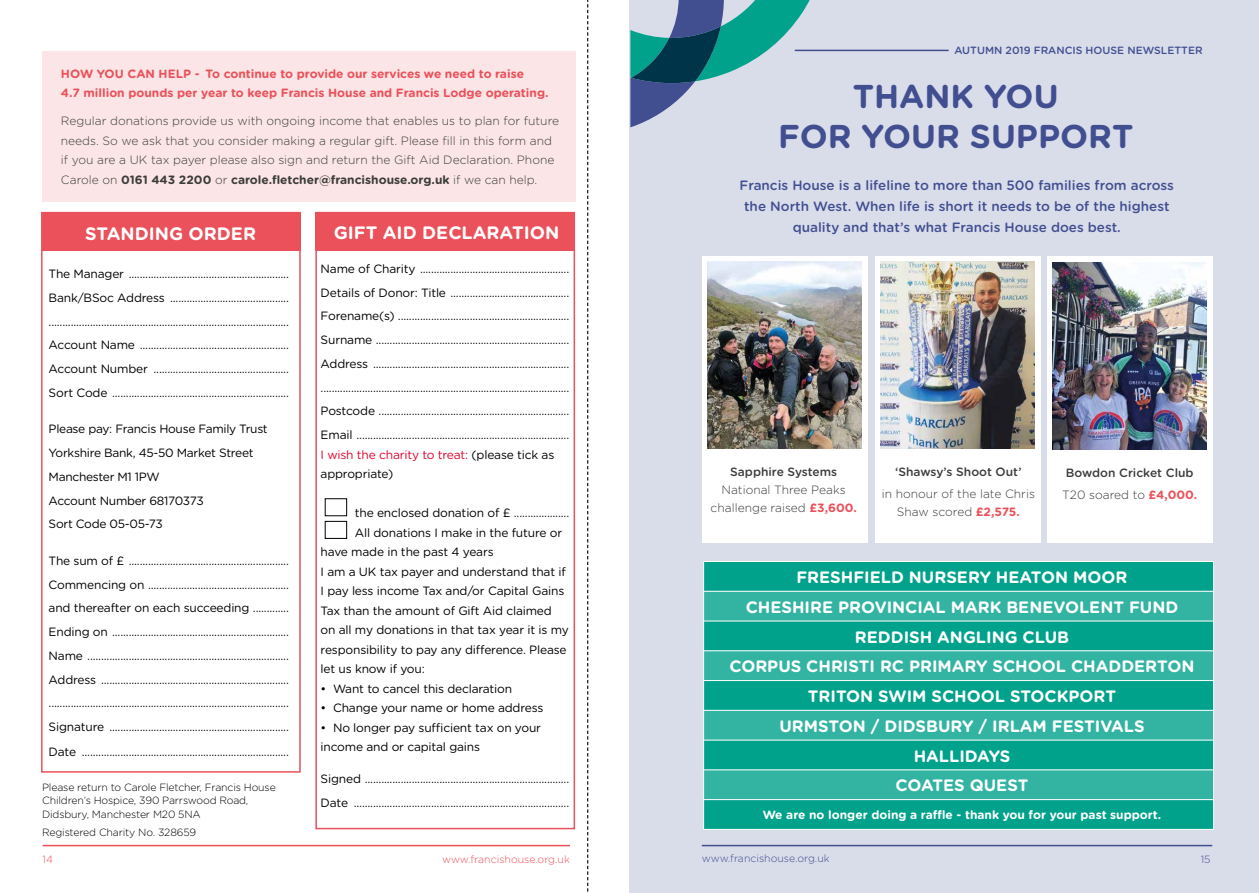
<style>
.page{position:relative;width:1259px;height:893px;background:#fff}
.page>*{position:absolute;margin:0;border:0;box-sizing:border-box;transform-origin:0 0}
.t1{font:700 33px/39.6px "Gotham Rounded";color:#414f91;text-align:center}
.t2{font:700 18px "Gotham Rounded";color:#fff}
.t3{font:700 16.5px/29.7px "Gotham Rounded";color:#fff;text-align:center}
.t4{font:500 13.5px/21px "Gotham Rounded";color:#414f91;text-align:center}
.t5{font:12px/23.7px "Gotham Rounded";letter-spacing:-.015em;color:#000}
.t6{font:300 12px/19.5px "Gotham Rounded";color:#3c3c3b;text-align:center}
.t7{font:700 12px/19.5px "Gotham Rounded";color:#ea515a}
.t8{font:500 12px/22.2px "Gotham Rounded";color:#3c3c3b}
.t9{font:700 12px "Gotham Rounded";color:#fff}
.t10{font:300 10.5px/13.5px "Gotham Rounded";letter-spacing:-.015em;color:#000}
.t11{font:500 10.5px "Gotham Rounded";color:#414f91}
.t12{font:300 10.5px "Gotham Rounded";color:#ea515a}
.t13{font:300 10.5px "Gotham Rounded";color:#414f91}
.s1{font-weight:700}
.s2{color:#dd052b}
.s3{font-weight:700;color:#ea515a}
.s4{font-weight:300}
</style>
<div class="page">
<div style="left:629px;top:0;width:630px;height:893px;background:#d9dce9"></div>
<div style="left:702px;top:256px;width:166px;height:286px;background:#fff"></div>
<div style="left:875px;top:256px;width:165px;height:286px;background:#fff"></div>
<div style="left:1047px;top:256px;width:165px;height:286px;background:#fff"></div>
<img style="left:708px;top:261px;width:154px;height:188px">
<img style="left:881px;top:261px;width:154px;height:188px">
<img style="left:1052px;top:262px;width:154px;height:188px">
<svg style="left:630px;top:0;width:186px;height:127px"></svg>
<div style="left:704px;top:562px;width:509px;height:267px;background:#00a28c"></div>
<svg style="left:704px;top:592px;width:509px;height:207px;background:#1fad9a"></svg>
<hr style="left:703px;top:561px;width:510px;height:1px;background:#fff">
<svg style="left:703px;top:562px;width:1px;height:29px"></svg>
<svg style="left:1213px;top:562px;width:1px;height:29px"></svg>
<hr style="left:703px;top:591px;width:510px;height:1px;background:#fff">
<hr style="left:703px;top:591px;width:1px;height:30px;background:#fff">
<hr style="left:1213px;top:591px;width:1px;height:30px;background:#fff">
<hr style="left:703px;top:621px;width:510px;height:1px;background:#fff">
<hr style="left:703px;top:621px;width:1px;height:30px;background:#fff">
<hr style="left:1213px;top:621px;width:1px;height:30px;background:#fff">
<hr style="left:703px;top:650px;width:510px;height:1px;background:#fff">
<hr style="left:703px;top:680px;width:510px;height:1px;background:#fff">
<svg style="left:703px;top:651px;width:1px;height:59px"></svg>
<svg style="left:1213px;top:651px;width:1px;height:59px"></svg>
<hr style="left:703px;top:710px;width:510px;height:1px;background:#fff">
<hr style="left:703px;top:710px;width:1px;height:30px;background:#fff">
<hr style="left:1213px;top:710px;width:1px;height:30px;background:#fff">
<hr style="left:703px;top:740px;width:510px;height:1px;background:#fff">
<hr style="left:703px;top:740px;width:1px;height:30px;background:#fff">
<hr style="left:1213px;top:740px;width:1px;height:30px;background:#fff">
<hr style="left:703px;top:770px;width:510px;height:1px;background:#fff">
<hr style="left:703px;top:799px;width:510px;height:1px;background:#fff">
<svg style="left:703px;top:770px;width:1px;height:59px"></svg>
<svg style="left:1213px;top:770px;width:1px;height:59px"></svg>
<hr style="left:703px;top:829px;width:510px;height:1px;background:#fff">
<div style="left:41px;top:212px;width:260px;height:561px;border:2px solid #ea515a"></div>
<div style="left:42px;top:52px;width:533px;height:150px;background:#fbe5e6"></div>
<div style="left:315px;top:213px;width:259px;height:38px;background:#ea515a"></div>
<div style="left:325px;top:498px;width:22px;height:18px;border:1px solid #000"></div>
<div style="left:325px;top:521px;width:22px;height:18px;border:1px solid #000"></div>
<div style="left:42px;top:213px;width:259px;height:38px;background:#ea515a"></div>
<svg style="left:587px;top:0;width:1px;height:892px"></svg>
<div style="left:315px;top:212px;width:260px;height:617px;border:2px solid #ea515a"></div>
<hr style="left:794px;top:50px;width:154px;height:1px;background:#414f91">
<hr style="left:702px;top:845px;width:510px;height:1px;background:#414f91">
<hr style="left:43px;top:845px;width:527px;height:1px;background:#ea515a">
<p class="t7" style="left:61px;top:63px;width:489px">HOW YOU CAN HELP - To continue to provide our services we need to raise<br>4.7 million pounds per year to keep Francis House and Francis Lodge operating.</p>
<p class="t6" style="left:61px;top:111px;width:500px;text-align:left">Regular donations provide us with ongoing income that enables us to plan for future needs. So we ask that you consider making a regular gift. Please fill in this form and if you are a UK tax payer please also sign and return the Gift Aid Declaration. Phone Carole on <span class="s1">0161 443 2200</span> or <span class="s1">carole.fletcher@francishouse.org.uk</span> if we can help.</p>
<h2 class="t2" style="left:85px;top:220px;width:172px">STANDING ORDER</h2>
<p class="t5" style="left:49px;top:261px;width:242px;text-align:justify">The Manager ..........................................................<br>Bank/BSoc Address ........................................... .......................................................................................<br>Account Name ......................................................<br>Account Number .................................................<br>Sort Code ................................................................</p>
<p class="t5" style="left:49px;top:417px;width:221px">Please pay: Francis House Family Trust<br>Yorkshire Bank, 45-50 Market Street<br>Manchester M1 1PW<br>Account Number 68170373<br>Sort Code 05-05-73</p>
<p class="t5" style="left:49px;top:548px;width:242px;text-align:justify">The sum of £ ..........................................................<br>Commencing on ................................................... and thereafter on each succeeding .............<br>Ending on ................................................................<br>Name .........................................................................<br>Address .................................................................... .......................................................................................<br>Signature .................................................................</p>
<p class="t5" style="left:49px;top:740px;width:242px">Date ...........................................................................</p>
<p class="t10" style="left:42px;top:780px;width:235px">Please return to Carole Fletcher, Francis House<br>Children’s Hospice, 390 Parrswood Road,<br>Didsbury, Manchester M20 5NA</p>
<p class="t10" style="left:42px;top:825px;width:156px">Registered Charity No. 328659</p>
<h2 class="t2" style="left:334px;top:219px;width:227px">GIFT AID DECLARATION</h2>
<p class="t5" style="left:321px;top:256px;width:250px;text-align:justify">Name of Charity ......................................................<br>Details of Donor: Title ...........................................<br>Forename(s) ..............................................................<br>Surname ......................................................................<br>Address ....................................................................... ..........................................................................................<br>Postcode .....................................................................<br>Email .............................................................................</p>
<p class="t5" style="left:321px;top:444px;width:235px;line-height:19.5px"><span class="s2">I wish the charity to treat:</span> (please tick as appropriate)</p>
<p class="t5" style="left:355px;top:500px;width:216px">the enclosed donation of £ ....................</p>
<p class="t5" style="left:355px;top:520px;width:209px">All donations I make in the future or</p>
<p class="t5" style="left:321px;top:539px;width:175px">have made in the past 4 years</p>
<p class="t5" style="left:321px;top:559px;width:247px">I am a UK tax payer and understand that if</p>
<p class="t5" style="left:321px;top:578px;width:245px">I pay less income Tax and/or Capital Gains</p>
<p class="t5" style="left:321px;top:598px;width:233px">Tax than the amount of Gift Aid claimed</p>
<p class="t5" style="left:321px;top:617px;width:250px">on all my donations in that tax year it is my</p>
<p class="t5" style="left:321px;top:637px;width:248px">responsibility to pay any difference. Please</p>
<p class="t5" style="left:321px;top:656px;width:106px">let us know if you:</p>
<p class="t5" style="left:321px;top:676px;width:193px">• Want to cancel this declaration</p>
<p class="t5" style="left:321px;top:695px;width:224px">• Change your name or home address</p>
<p class="t5" style="left:321px;top:717px;width:222px;line-height:19.5px">• No longer pay sufficient tax on your income and or capital gains</p>
<p class="t5" style="left:321px;top:767px;width:250px">Signed ..........................................................................<br>Date ..............................................................................</p>
<p class="t11" style="left:954px;top:43px;width:250px">AUTUMN 2019 FRANCIS HOUSE NEWSLETTER</p>
<h1 class="t1" style="left:778px;top:76px;width:357px">THANK YOU<br>FOR YOUR SUPPORT</h1>
<p class="t4" style="left:739px;top:175px;width:436px">Francis House is a lifeline to more than 500 families from across the North West. When life is short it needs to be of the highest quality and that’s what Francis House does best.</p>
<p class="t8" style="left:730px;top:460px;width:108px">Sapphire Systems</p>
<p class="t6" style="left:710px;top:480px;width:148px;line-height:18px">National Three Peaks challenge raised <span class="s3">£3,600.</span></p>
<p class="t8" style="left:895px;top:460px;width:128px">‘Shawsy’s Shoot Out’</p>
<p class="t6" style="left:882px;top:484px;width:155px;line-height:18px">in honour of the late Chris<br>Shaw scored <span class="s3">£2,575.</span></p>
<p class="t8" style="left:1062px;top:461px;width:136px">Bowdon Cricket Club<br><span class="s4">T20 soared to</span> <span class="s3">£4,000.</span></p>
<h3 class="t3" style="left:729px;top:562px;width:466px">FRESHFIELD NURSERY HEATON MOOR<br>CHESHIRE PROVINCIAL MARK BENEVOLENT FUND<br>REDDISH ANGLING CLUB<br>CORPUS CHRISTI RC PRIMARY SCHOOL CHADDERTON<br>TRITON SWIM SCHOOL STOCKPORT<br>URMSTON / DIDSBURY / IRLAM FESTIVALS<br>HALLIDAYS<br>COATES QUEST</h3>
<p class="t9" style="left:762px;top:806px;width:400px">We are no longer doing a raffle - thank you for your past support.</p>
<p class="t12" style="left:43px;top:852px;width:12px">14</p>
<p class="t12" style="left:442px;top:852px;width:129px">www.francishouse.org.uk</p>
<p class="t13" style="left:702px;top:851px;width:129px">www.francishouse.org.uk</p>
<p class="t13" style="left:1200px;top:852px;width:11px">15</p>
</div>
